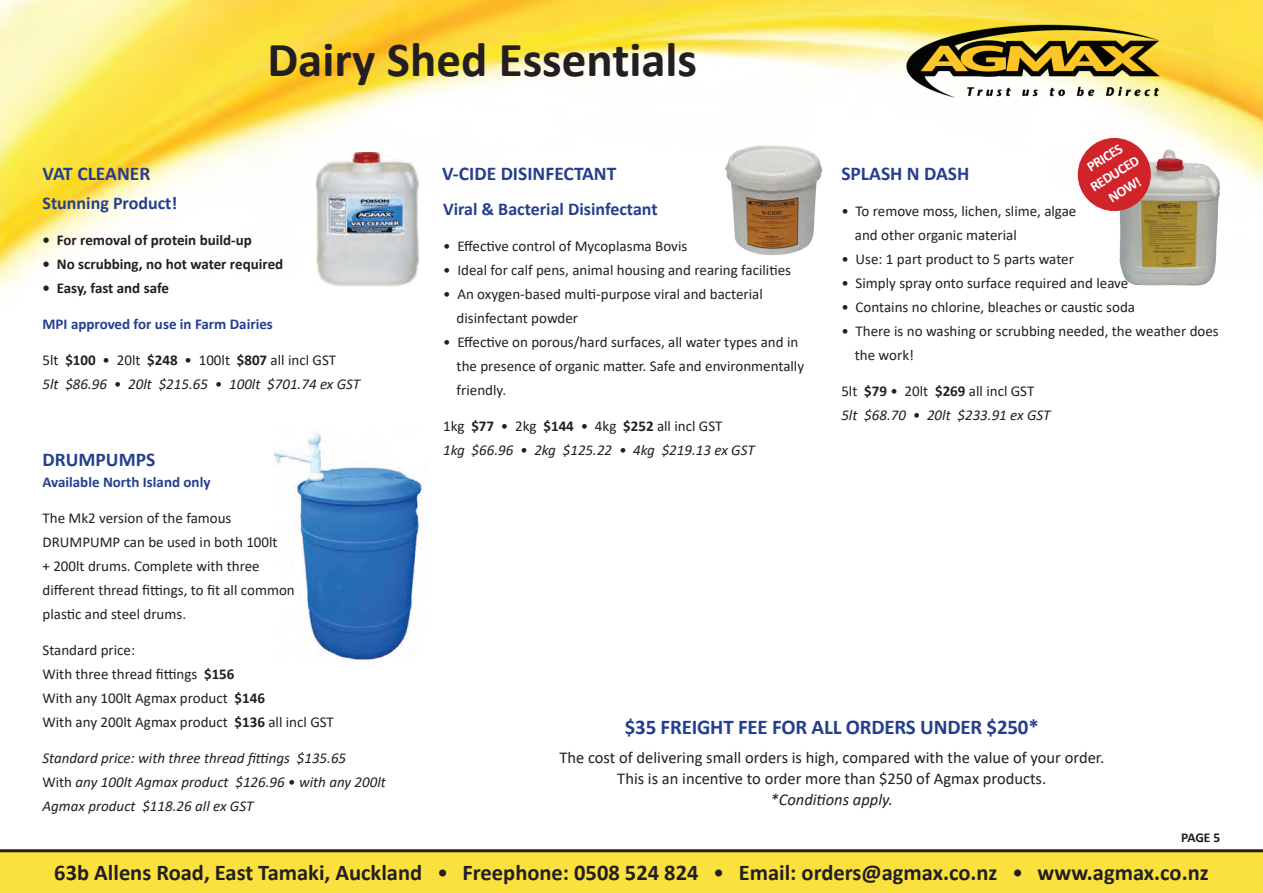
<style>
.page{position:relative;width:1263px;height:893px;background:#fff}
.page>*{position:absolute;margin:0;border:0;box-sizing:border-box;transform-origin:0 0}
.t1{font:700 49.05px "Calibri";color:#231f20}
.t2{font:700 22.5px "Calibri";color:#231f20}
.t3{font:700 21px "Calibri";letter-spacing:-.01em;color:#253f8e}
.t4{font:700 19.5px "Calibri";color:#253f8e}
.t5{font:700 18px "Calibri";color:#253f8e}
.t6{font:16.5px/21px "Calibri";color:#231f20;text-align:center}
.t7{font:italic 16.5px "Calibri";color:#231f20}
.t8{font:15px/24px "Calibri";color:#231f20}
.t9{font:italic 15px/24px "Calibri";color:#231f20}
.t10{font:700 15px "Calibri";color:#231f20}
.t11{font:700 15px "Calibri";color:#253f8e}
.t12{font:700 14.55px/18.9px "Calibri";color:#fff;text-align:center}
.t13{font:700 13.5px "Calibri";color:#231f20}
.s1{font-style:normal}
.s2{font-weight:700;font-style:normal}
.s3{font-weight:700}
.s4{font-weight:400}
</style>
<div class="page">
<img style="left:0;top:1px;width:1263px;height:287px">
<img style="left:900px;top:14px;width:265px;height:94px">
<img style="left:316px;top:152px;width:103px;height:134px">
<img style="left:1106px;top:144px;width:114px;height:144px">
<img style="left:712px;top:139px;width:112px;height:127px">
<div style="left:0;top:850px;width:1263px;height:43px;background:#fae13d"></div>
<hr style="left:0;top:849px;width:1263px;height:3px;background:#231f20">
<img style="left:274px;top:432px;width:149px;height:228px">
<div style="left:1078px;top:138px;width:73px;height:73px;background:#d1232a;border-radius:50%"></div>
<h1 class="t1" style="left:267px;top:25px;width:431px">Dairy Shed Essentials</h1>
<p class="t12" style="left:1076px;top:164px;width:57px;rotate:-32deg">PRICES<br>REDUCED<br>NOW!</p>
<h3 class="t4" style="left:43px;top:159px;width:109px">VAT CLEANER</h3>
<h3 class="t4" style="left:841px;top:159px;width:130px">SPLASH N DASH</h3>
<p class="t5" style="left:443px;top:196px;width:216px">Viral &amp; Bacterial Disinfectant</p>
<p class="t8" style="left:443px;top:234px;width:246px">• Effective control of Mycoplasma Bovis</p>
<p class="t8" style="left:443px;top:258px;width:349px">• Ideal for calf pens, animal housing and rearing facilities</p>
<p class="t8" style="left:457px;top:282px;width:308px;text-indent:-14px">• An oxygen-based multi-purpose viral and bacterial disinfectant powder</p>
<p class="t8" style="left:457px;top:330px;width:349px;text-indent:-14px">• Effective on porous/hard surfaces, all water types and in the presence of organic matter. Safe and environmentally friendly.</p>
<p class="t9" style="left:443px;top:413px;width:313px"><span class="s1">1kg</span> <span class="s2">$77</span> <span class="s1">• 2kg</span> <span class="s2">$144</span> <span class="s1">• 4kg</span> <span class="s2">$252</span> <span class="s1">all incl GST<br></span>1kg $66.96 • 2kg $125.22 • 4kg $219.13 ex GST</p>
<h3 class="t4" style="left:442px;top:159px;width:176px">V-CIDE DISINFECTANT</h3>
<p class="t5" style="left:43px;top:190px;width:136px">Stunning Product!</p>
<p class="t10" style="left:43px;top:229px;width:211px">• For removal of protein build-up</p>
<p class="t10" style="left:43px;top:253px;width:242px">• No scrubbing, no hot water required</p>
<p class="t10" style="left:43px;top:277px;width:128px">• Easy, fast and safe</p>
<p class="t11" style="left:43px;top:313px;width:232px">MPI approved for use in Farm Dairies</p>
<p class="t9" style="left:43px;top:347px;width:319px"><span class="s1">5lt</span> <span class="s2">$100</span> <span class="s1">• 20lt</span> <span class="s2">$248</span> <span class="s1">• 100lt</span> <span class="s2">$807</span> <span class="s1">all incl GST<br></span>5lt $86.96 • 20lt $215.65 • 100lt $701.74 ex GST</p>
<p class="t8" style="left:855px;top:199px;width:223px;text-indent:-14px">• To remove moss, lichen, slime, algae and other organic material</p>
<p class="t8" style="left:841px;top:247px;width:234px">• Use: 1 part product to 5 parts water</p>
<p class="t8" style="left:841px;top:271px;width:289px">• Simply spray onto surface required and leave</p>
<p class="t8" style="left:841px;top:295px;width:295px">• Contains no chlorine, bleaches or caustic soda</p>
<p class="t8" style="left:855px;top:319px;width:365px;text-indent:-14px">• There is no washing or scrubbing needed, the weather does the work!</p>
<p class="t9" style="left:841px;top:378px;width:211px"><span class="s1">5lt</span> <span class="s2">$79</span> <span class="s1">• 20lt</span> <span class="s2">$269</span> <span class="s1">all incl GST<br></span>5lt $68.70 • 20lt $233.91 ex GST</p>
<h3 class="t4" style="left:43px;top:445px;width:114px">DRUMPUMPS</h3>
<p class="t11" style="left:43px;top:472px;width:169px">Available North Island only</p>
<p class="t8" style="left:43px;top:506px;width:254px">The Mk2 version of the famous DRUMPUMP can be used in both 100lt<br>+ 200lt drums. Complete with three different thread fittings, to fit all common plastic and steel drums.</p>
<p class="t8" style="left:43px;top:638px;width:293px">Standard price:<br>With three thread fittings <span class="s3">$156<br></span>With any 100lt Agmax product <span class="s3">$146<br></span>With any 200lt Agmax product <span class="s3">$136</span> all incl GST</p>
<p class="t9" style="left:43px;top:746px;width:345px">Standard price: with three thread fittings $135.65<br><span class="s1">With</span> any 100lt Agmax product $126.96 <span class="s1">•</span> with any 200lt<br>Agmax product $118.26 all ex GST</p>
<h3 class="t3" style="left:625px;top:713px;width:415px">$35 FREIGHT FEE FOR ALL ORDERS UNDER $250*</h3>
<p class="t6" style="left:559px;top:746px;width:546px">The cost of delivering small orders is high, compared with the value of your order.<br>This is an incentive to order more than $250 of Agmax products.</p>
<p class="t7" style="left:771px;top:788px;width:124px">*Conditions apply.</p>
<p class="t13" style="left:1181px;top:828px;width:41px">PAGE 5</p>
<h2 class="t2" style="left:54px;top:856px;width:1156px">63b Allens Road, East Tamaki, Auckland <span class="s4">•</span> Freephone: 0508 524 824 <span class="s4">•</span> Email: orders@agmax.co.nz <span class="s4">•</span> www.agmax.co.nz</h2>
</div>
